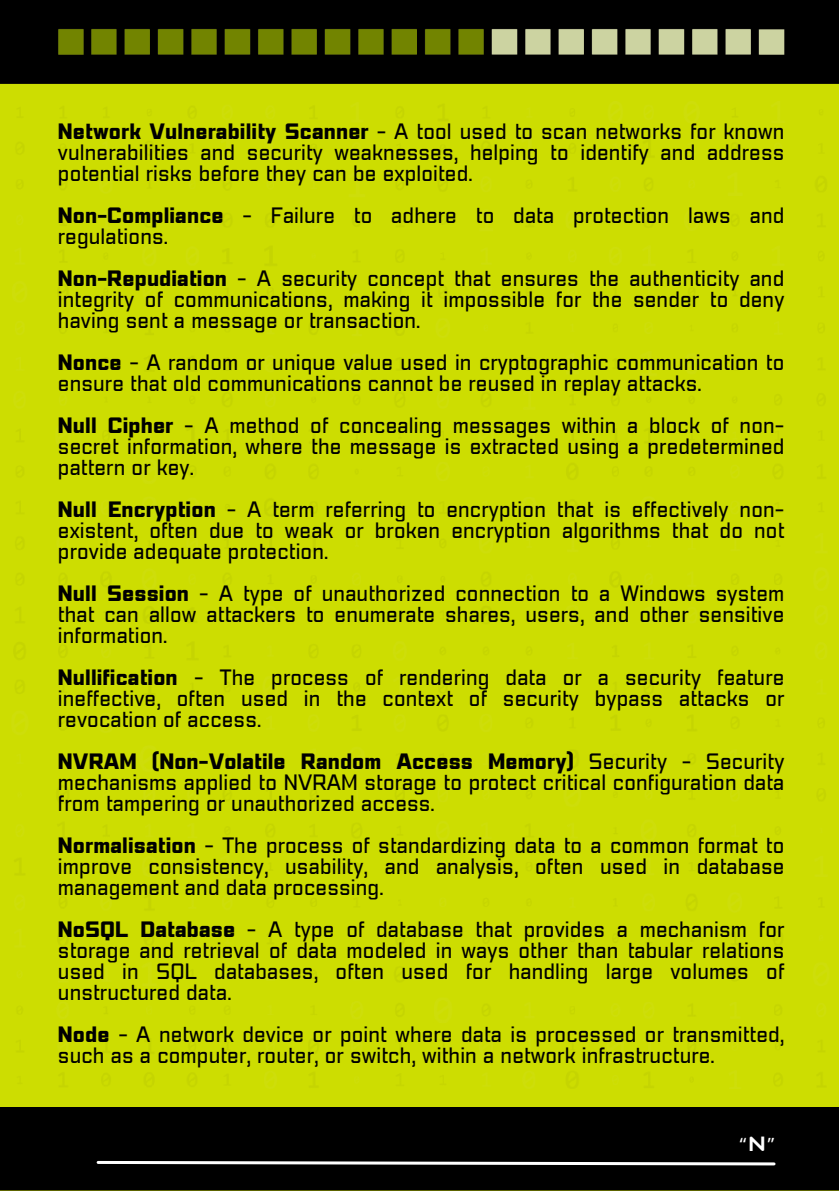
<style>
.page{position:relative;width:839px;height:1191px;background:#fff}
.page>*{position:absolute;margin:0;border:0;box-sizing:border-box;transform-origin:0 0}
.t1{font:20px/21px "Pattanakarn Regular Wd 3";letter-spacing:.01em;color:#000;text-align:justify}
.t2{font:20px "Pattanakarn Bold Wd 3";letter-spacing:.01em;color:#000}
.t3{font:18px "Noto Sans Gurmukhi";color:#fff}
.s1{font-family:"Pattanakarn Bold Wd 3"}
.s2{font-family:"Pattanakarn Regular Wd 3"}
.s3{font-family:"HK Modular";font-weight:700}
</style>
<div class="page">
<div style="left:0;top:0;width:838px;height:1191px;background:#cddd01"></div>
<div style="left:0;top:1107px;width:838px;height:84px;background:#000"></div>
<svg style="left:95px;top:1159px;width:682px;height:8px;background:#5f5f5f"></svg>
<div style="left:0;top:0;width:838px;height:84px;background:#000"></div>
<svg style="left:58px;top:29px;width:25px;height:25px"></svg>
<svg style="left:91px;top:29px;width:25px;height:25px"></svg>
<svg style="left:124px;top:29px;width:26px;height:25px"></svg>
<svg style="left:158px;top:29px;width:25px;height:25px"></svg>
<svg style="left:191px;top:29px;width:26px;height:25px"></svg>
<svg style="left:224px;top:29px;width:26px;height:25px"></svg>
<svg style="left:258px;top:29px;width:25px;height:25px"></svg>
<svg style="left:291px;top:29px;width:26px;height:25px"></svg>
<svg style="left:324px;top:29px;width:26px;height:25px"></svg>
<svg style="left:358px;top:29px;width:25px;height:25px"></svg>
<svg style="left:391px;top:29px;width:26px;height:25px"></svg>
<svg style="left:425px;top:29px;width:25px;height:25px"></svg>
<svg style="left:458px;top:29px;width:25px;height:25px"></svg>
<svg style="left:491px;top:29px;width:26px;height:25px"></svg>
<svg style="left:525px;top:29px;width:25px;height:25px"></svg>
<svg style="left:558px;top:29px;width:26px;height:25px"></svg>
<svg style="left:591px;top:29px;width:26px;height:25px"></svg>
<svg style="left:625px;top:29px;width:25px;height:25px"></svg>
<svg style="left:658px;top:29px;width:26px;height:25px"></svg>
<svg style="left:692px;top:29px;width:25px;height:25px"></svg>
<svg style="left:725px;top:29px;width:25px;height:25px"></svg>
<svg style="left:758px;top:29px;width:26px;height:26px"></svg>
<p class="t1" style="left:58px;top:122px;width:728px"><span class="s1">Network Vulnerability Scanner</span> - A tool used to scan networks for known vulnerabilities and security weaknesses, helping to identify and address potential risks before they can be exploited.</p>
<p class="t1" style="left:58px;top:206px;width:728px"><span class="s1">Non-Compliance</span> - Failure to adhere to data protection laws and regulations.</p>
<p class="t1" style="left:58px;top:269px;width:728px"><span class="s1">Non-Repudiation</span> - A security concept that ensures the authenticity and integrity of communications, making it impossible for the sender to deny having sent a message or transaction.</p>
<p class="t1" style="left:58px;top:353px;width:728px"><span class="s1">Nonce</span> - A random or unique value used in cryptographic communication to ensure that old communications cannot be reused in replay attacks.</p>
<p class="t1" style="left:58px;top:416px;width:728px"><span class="s1">Null Cipher</span> - A method of concealing messages within a block of non&shy;secret information, where the message is extracted using a predetermined pattern or key.</p>
<p class="t1" style="left:58px;top:500px;width:728px"><span class="s1">Null Encryption</span> - A term referring to encryption that is effectively non&shy;existent, often due to weak or broken encryption algorithms that do not provide adequate protection.</p>
<p class="t1" style="left:58px;top:584px;width:728px"><span class="s1">Null Session</span> - A type of unauthorized connection to a Windows system that can allow attackers to enumerate shares, users, and other sensitive information.</p>
<p class="t1" style="left:58px;top:668px;width:728px"><span class="s1">Nullification</span> - The process of rendering data or a security feature ineffective, often used in the context of security bypass attacks or revocation of access.</p>
<p class="t2" style="left:58px;top:750px;width:728px">NVRAM (Non-Volatile Random Access Memory) <span class="s2">Security - Security</span></p>
<p class="t1" style="left:58px;top:773px;width:728px">mechanisms applied to NVRAM storage to protect critical configuration data from tampering or unauthorized access.</p>
<p class="t1" style="left:58px;top:836px;width:728px"><span class="s1">Normalisation</span> - The process of standardizing data to a common format to improve consistency, usability, and analysis, often used in database management and data processing.</p>
<p class="t1" style="left:58px;top:920px;width:728px"><span class="s1">NoSQL Database</span> - A type of database that provides a mechanism for storage and retrieval of data modeled in ways other than tabular relations used in SQL databases, often used for handling large volumes of unstructured data.</p>
<p class="t1" style="left:58px;top:1025px;width:728px"><span class="s1">Node</span> - A network device or point where data is processed or transmitted, such as a computer, router, or switch, within a network infrastructure.</p>
<p class="t3" style="left:738px;top:1135px;width:39px">“<span class="s3">N</span>”</p>
</div>
